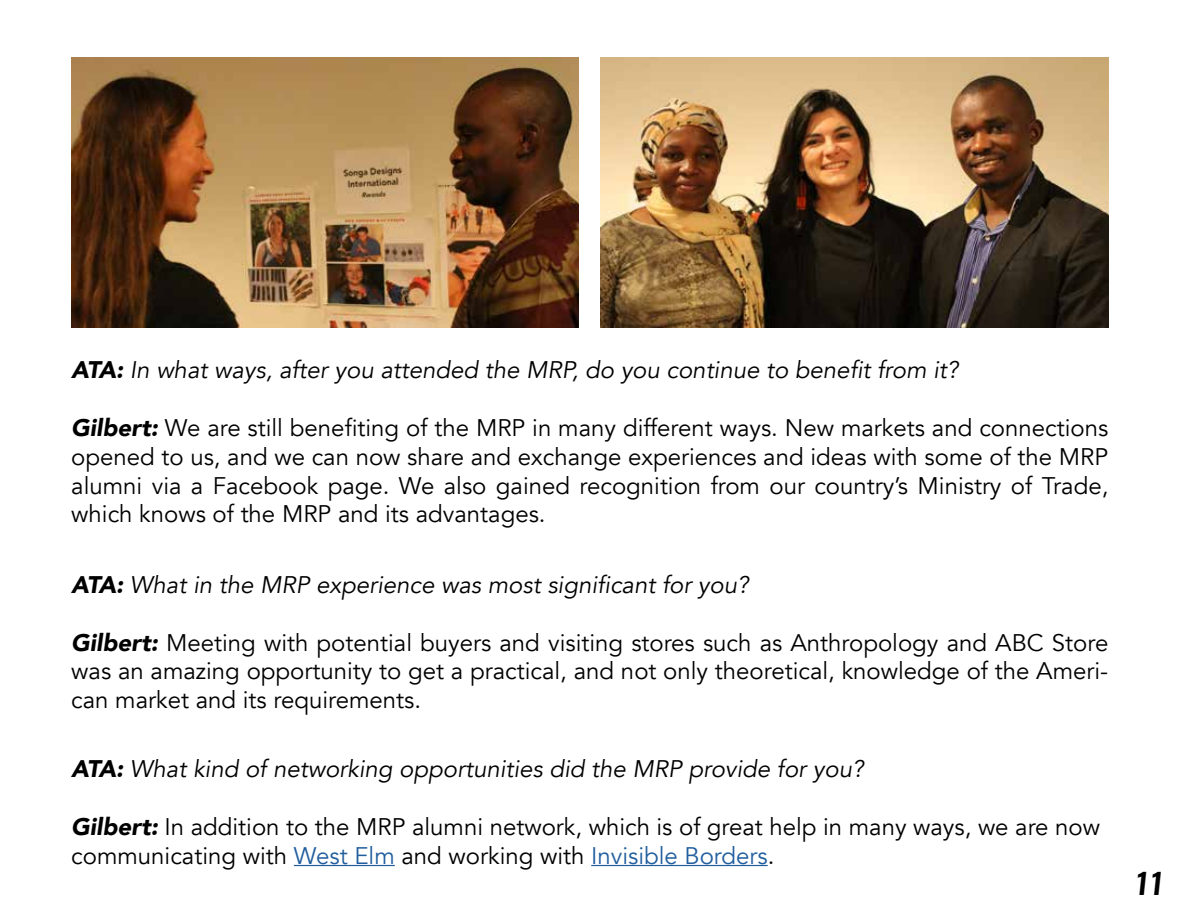
<style>
.page{position:relative;width:1188px;height:918px;background:#fff}
.page>*{position:absolute;margin:0;border:0;box-sizing:border-box;transform-origin:0 0}
.t1{font:italic 600 28.5px "Oswald";color:#000}
.t2{font:24px/28.8px "Avenir";color:#000;text-align:justify}
.t3{font:italic 24px "Avenir";color:#000}
.s1{font-weight:900}
.s2{font-weight:900;font-style:italic}
.s3{color:#215e9e}
</style>
<div class="page">
<hr style="left:294px;top:865px;width:101px;height:1px;background:#215e9e">
<hr style="left:591px;top:865px;width:177px;height:1px;background:#215e9e">
<img style="left:71px;top:57px;width:508px;height:270px">
<img style="left:601px;top:57px;width:507px;height:270px">
<p class="t3" style="left:71px;top:356px;width:889px"><span class="s1">ATA:</span> In what ways, after you attended the MRP, do you continue to benefit from it?</p>
<p class="t2" style="left:71px;top:414px;width:1039px"><span class="s2">Gilbert:</span> We are still benefiting of the MRP in many different ways. New markets and connections opened to us, and we can now share and exchange experiences and ideas with some of the MRP alumni via a Facebook page. We also gained recognition from our country’s Ministry of Trade, which knows of the MRP and its advantages.</p>
<p class="t3" style="left:71px;top:570px;width:679px"><span class="s1">ATA:</span> What in the MRP experience was most significant for you?</p>
<p class="t2" style="left:71px;top:628px;width:1039px"><span class="s2">Gilbert:</span> Meeting with potential buyers and visiting stores such as Anthropology and ABC Store was an amazing opportunity to get a practical, and not only theoretical, knowledge of the Ameri&shy;can market and its requirements.</p>
<p class="t3" style="left:71px;top:755px;width:794px"><span class="s1">ATA:</span> What kind of networking opportunities did the MRP provide for you?</p>
<p class="t2" style="left:71px;top:813px;width:1030px"><span class="s2">Gilbert:</span> In addition to the MRP alumni network, which is of great help in many ways, we are now communicating with <span class="s3">West Elm</span> and working with <span class="s3">Invisible Borders</span>.</p>
<p class="t1" style="left:1134px;top:864px;width:31px">11</p>
</div>
